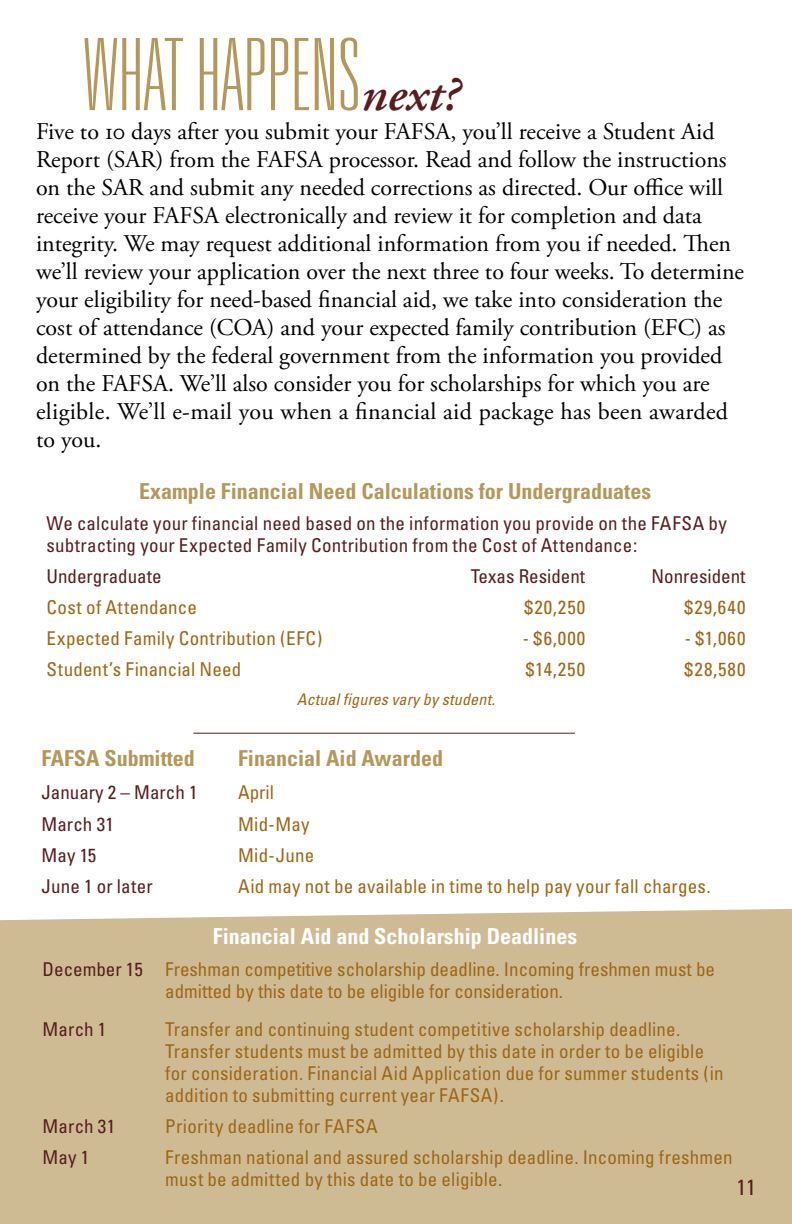
<style>
.page{position:relative;width:792px;height:1224px;background:#fff}
.page>*{position:absolute;margin:0;border:0;box-sizing:border-box;transform-origin:0 0}
.t1{font:100 ultra-condensed 100px "Univers";letter-spacing:.015em;color:#b4975a}
.t2{font:24px/28px "Adobe Garamond Pro";color:#000}
.t3{font:700 condensed 22px "Univers";color:#b4975a}
.t4{font:700 condensed 22px "Univers";color:#fff}
.t5{font:condensed 22px "Univers";color:#571d1f}
.t6{font:condensed 19px/22px "Univers";letter-spacing:.01em;color:#9e6614}
.t7{font:condensed 19px/22px "Univers";letter-spacing:.01em;color:#571d1f}
.t8{font:italic condensed 16px "Univers";letter-spacing:.01em;color:#9e6614}
.s1{font-family:"Adobe Garamond Pro";font-weight:600;font-style:italic;font-stretch:normal;font-size:50px;color:#571d1f}
.s2{color:#571d1f}
</style>
<div class="page">
<div style="left:0;top:909px;width:792px;height:315px;background:#cebb94"></div>
<hr style="left:193px;top:733px;width:382px;height:1px;background:#571d1f">
<h1 class="t1" style="left:84px;top:24px;width:377px">WHAT HAPPENS<span class="s1">next?</span></h1>
<p class="t2" style="left:36px;top:118px;width:710px">Five to 10 days after you submit your FAFSA, you’ll receive a Student Aid Report (SAR) from the FAFSA processor. Read and follow the instructions on the SAR and submit any needed corrections as directed. Our office will receive your FAFSA electronically and review it for completion and data integrity. We may request additional information from you if needed. Then we’ll review your application over the next three to four weeks. To determine your eligibility for need-based financial aid, we take into consideration the cost of attendance (COA) and your expected family contribution (EFC) as determined by the federal government from the information you provided on the FAFSA. We’ll also consider you for scholarships for which you are eligible. We’ll e-mail you when a financial aid package has been awarded to you.</p>
<p class="t3" style="left:139px;top:478px;width:514px">Example Financial Need Calculations for Undergraduates</p>
<p class="t7" style="left:47px;top:512px;width:682px">We calculate your financial need based on the information you provide on the FAFSA by subtracting your Expected Family Contribution from the Cost of Attendance:</p>
<p class="t7" style="left:47px;top:565px;width:117px">Undergraduate</p>
<p class="t7" style="left:471px;top:565px;width:116px">Texas Resident</p>
<p class="t7" style="left:652px;top:565px;width:95px">Nonresident</p>
<p class="t6" style="left:47px;top:596px;width:152px">Cost of Attendance</p>
<p class="t6" style="left:525px;top:596px;width:62px">$20,250</p>
<p class="t6" style="left:684px;top:596px;width:63px">$29,640</p>
<p class="t6" style="left:47px;top:627px;width:277px">Expected Family Contribution (EFC)</p>
<p class="t6" style="left:523px;top:627px;width:64px">- $6,000</p>
<p class="t6" style="left:685px;top:627px;width:62px">- $1,060</p>
<p class="t6" style="left:47px;top:658px;width:196px">Student’s Financial Need</p>
<p class="t6" style="left:526px;top:658px;width:61px">$14,250</p>
<p class="t6" style="left:685px;top:658px;width:62px">$28,580</p>
<p class="t8" style="left:297px;top:689px;width:200px">Actual figures vary by student.</p>
<p class="t3" style="left:41px;top:744px;width:155px">FAFSA Submitted</p>
<p class="t3" style="left:238px;top:744px;width:206px">Financial Aid Awarded</p>
<p class="t7" style="left:41px;top:781px;width:158px">January 2 – March 1</p>
<p class="t6" style="left:238px;top:781px;width:37px">April</p>
<p class="t7" style="left:41px;top:813px;width:74px">March 31</p>
<p class="t6" style="left:238px;top:813px;width:73px">Mid-May</p>
<p class="t7" style="left:41px;top:844px;width:57px">May 15</p>
<p class="t6" style="left:238px;top:844px;width:78px">Mid-June</p>
<p class="t7" style="left:41px;top:875px;width:113px">June 1 or later</p>
<p class="t6" style="left:238px;top:875px;width:474px">Aid may not be available in time to help pay your fall charges.</p>
<p class="t4" style="left:213px;top:923px;width:366px">Financial Aid and Scholarship Deadlines</p>
<p class="t6" style="left:165px;top:958px;width:551px;text-indent:-123px"><span class="s2">December 15</span> Freshman competitive scholarship deadline. Incoming freshmen must be admitted by this date to be eligible for consideration.</p>
<p class="t7" style="left:43px;top:1018px;width:65px">March 1</p>
<p class="t6" style="left:165px;top:1018px;width:560px">Transfer and continuing student competitive scholarship deadline.<br>Transfer students must be admitted by this date in order to be eligible for consideration. Financial Aid Application due for summer students (in addition to submitting current year FAFSA).</p>
<p class="t7" style="left:43px;top:1115px;width:74px">March 31</p>
<p class="t6" style="left:165px;top:1115px;width:214px">Priority deadline for FAFSA</p>
<p class="t7" style="left:43px;top:1146px;width:48px">May 1</p>
<p class="t6" style="left:165px;top:1146px;width:569px">Freshman national and assured scholarship deadline. Incoming freshmen must be admitted by this date to be eligible.</p>
<p class="t5" style="left:736px;top:1173px;width:21px">11</p>
</div>
